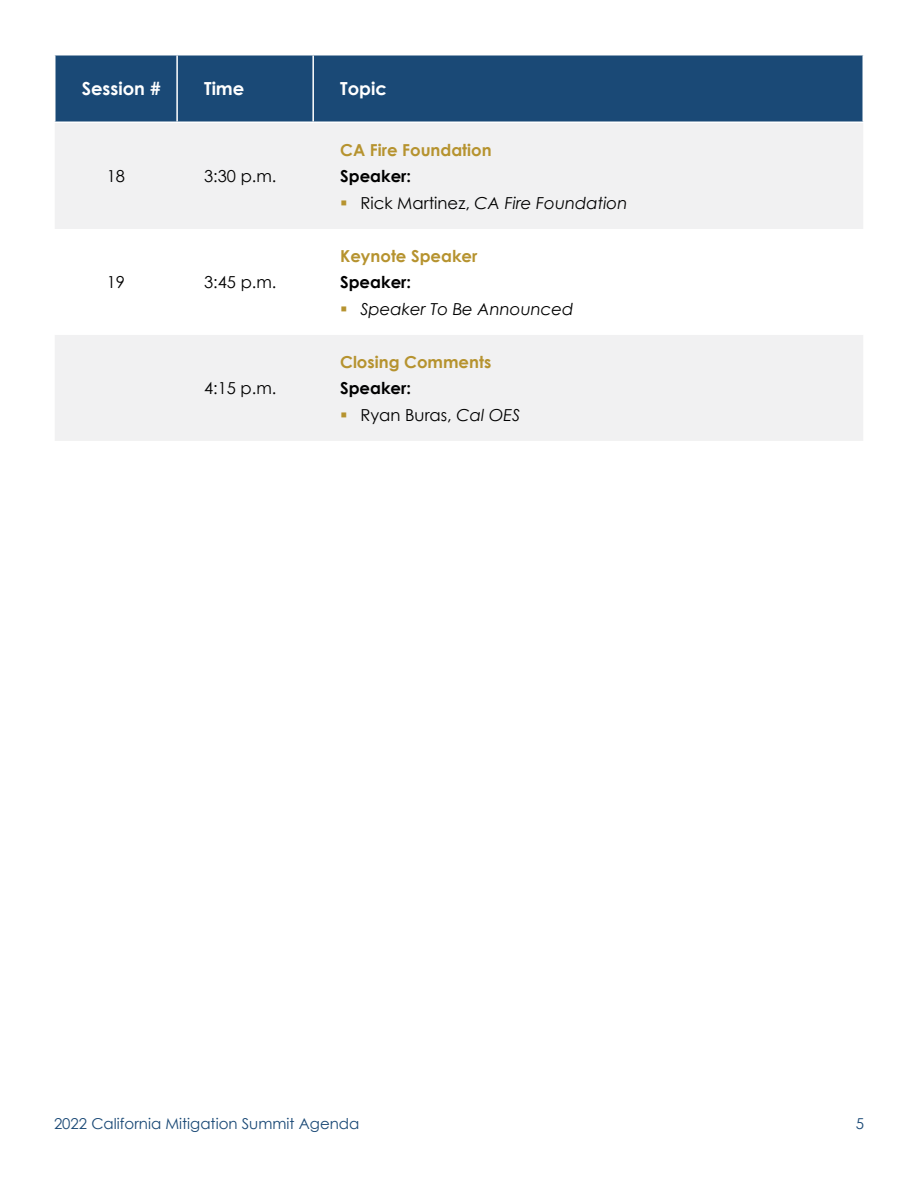
<style>
.page{position:relative;width:918px;height:1188px;background:#fff}
.page>*{position:absolute;margin:0;border:0;box-sizing:border-box;transform-origin:0 0}
.t1{font:700 18px "Century Gothic";color:#fff}
.t2{font:italic 16.5px/26.5px "Century Gothic";color:#000}
.t3{font:16.5px/26.5px "Century Gothic";color:#000}
.t4{font:700 16.5px "Century Gothic";color:#b6932f}
.t5{font:700 16.5px "Century Gothic";color:#000}
.t6{font:15px "Century Gothic";color:#1a4976}
.s1{font-weight:700;font-style:normal}
.s2{font-style:normal}
.s3{font-weight:700}
.s4{font-style:italic}
</style>
<div class="page">
<div style="left:56px;top:56px;width:806px;height:66px;background:#1a4976"></div>
<svg style="left:55px;top:123px;width:808px;height:318px;fill:#f1f1f2"></svg>
<hr style="left:176px;top:56px;width:2px;height:66px;background:#fff">
<hr style="left:312px;top:56px;width:2px;height:66px;background:#fff">
<svg style="left:342px;top:200px;width:4px;height:5px"></svg>
<svg style="left:342px;top:306px;width:4px;height:5px"></svg>
<svg style="left:342px;top:412px;width:4px;height:5px"></svg>
<p class="t1" style="left:82px;top:75px;width:81px">Session #</p>
<p class="t1" style="left:204px;top:75px;width:42px">Time</p>
<p class="t1" style="left:340px;top:75px;width:48px">Topic</p>
<p class="t3" style="left:107px;top:163px;width:20px">18</p>
<p class="t3" style="left:204px;top:163px;width:74px">3:30 p.m.</p>
<p class="t3" style="left:107px;top:269px;width:20px">19</p>
<p class="t3" style="left:204px;top:269px;width:74px">3:45 p.m.</p>
<p class="t3" style="left:204px;top:375px;width:74px">4:15 p.m.</p>
<p class="t4" style="left:340px;top:137px;width:153px">CA Fire Foundation</p>
<p class="t2" style="left:360px;top:163px;width:269px;text-indent:-20px"><span class="s1">Speaker:<br></span><span class="s2">Rick Martinez,</span> CA Fire Foundation</p>
<p class="t4" style="left:340px;top:243px;width:139px">Keynote Speaker</p>
<p class="t5" style="left:340px;top:270px;width:72px">Speaker:</p>
<p class="t2" style="left:360px;top:295px;width:215px">Speaker To Be Announced</p>
<p class="t4" style="left:340px;top:349px;width:153px">Closing Comments</p>
<p class="t3" style="left:360px;top:375px;width:162px;text-indent:-20px"><span class="s3">Speaker:<br></span>Ryan Buras, <span class="s4">Cal OES</span></p>
<p class="t6" style="left:54px;top:1113px;width:307px">2022 California Mitigation Summit Agenda</p>
<p class="t6" style="left:856px;top:1113px;width:10px">5</p>
</div>
